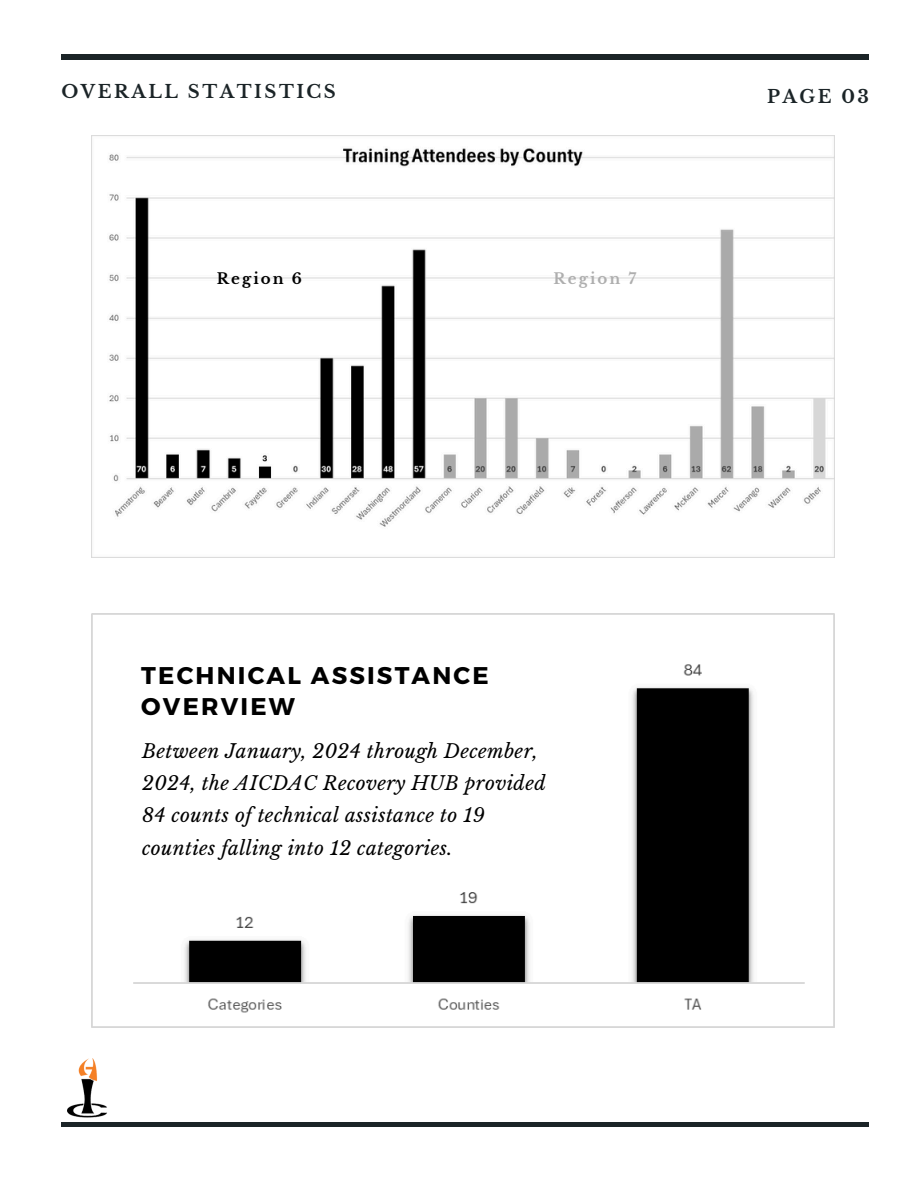
<style>
.page{position:relative;width:918px;height:1188px;background:#fff}
.page>*{position:absolute;margin:0;border:0;box-sizing:border-box;transform-origin:0 0}
.t1{font:700 24.15px/31px "Montserrat";letter-spacing:.09em;color:#000}
.t2{font:italic 19.05px/32.4px "Libre Baskerville";letter-spacing:.02em;color:#000}
.t3{font:700 18px "Libre Baskerville";letter-spacing:.14em;color:#1b2427}
.t4{font:700 15px "Libre Baskerville";letter-spacing:.14em;color:#000}
.t5{font:700 15px "Libre Baskerville";letter-spacing:.14em;color:#aeaeae}
</style>
<div class="page">
<div style="left:61px;top:1122px;width:808px;height:5px;background:#1b2427"></div>
<hr style="left:61px;top:55px;width:808px;height:4px;background:#1b2427">
<img style="left:67px;top:1058px;width:40px;height:60px">
<img style="left:92px;top:614px;width:742px;height:414px">
<img style="left:92px;top:135px;width:742px;height:422px">
<p class="t3" style="left:61px;top:80px;width:276px">OVERALL STATISTICS</p>
<h2 class="t3" style="left:767px;top:86px;width:103px">PAGE 03</h2>
<p class="t4" style="left:217px;top:270px;width:87px">Region 6</p>
<p class="t5" style="left:554px;top:270px;width:84px">Region 7</p>
<h2 class="t1" style="left:141px;top:659px;width:349px">TECHNICAL ASSISTANCE<br>OVERVIEW</h2>
<p class="t2" style="left:142px;top:735px;width:405px">Between January, 2024 through December, 2024, the AICDAC Recovery HUB provided 84 counts of technical assistance to 19 counties falling into 12 categories.</p>
</div>
